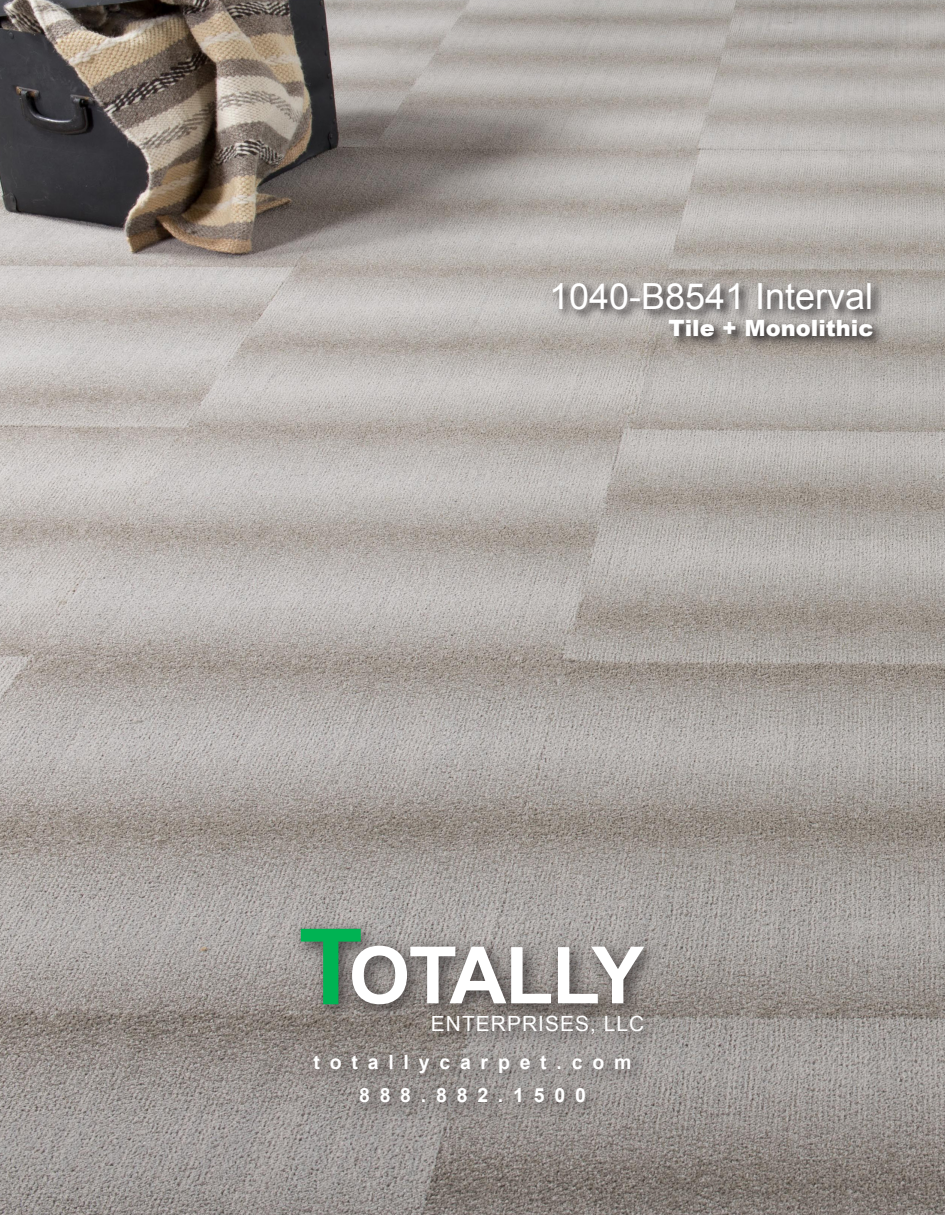
<style>
.page{position:relative;width:945px;height:1215px;background:#fff}
.page>*{position:absolute;margin:0;border:0;box-sizing:border-box;transform-origin:0 0}
.t1{font:36px "Arial";color:#fff}
.t2{font:900 22.5px "Arial";color:#fff}
.t3{font:20.85px "Arial";letter-spacing:.05em;color:#fff}
.t4{font:700 19.5px "Arial";letter-spacing:.5em;color:#fff}
</style>
<div class="page">
<img style="left:0;top:0;width:945px;height:1215px">
<div style="left:291px;top:918px;width:371px;height:203px;background:#231f20;opacity:.75"></div>
<svg style="left:301px;top:929px;width:343px;height:75px"></svg>
<svg style="left:550px;top:280px;width:335px;height:69px;background:#9a9591"></svg>
<p class="t1" style="left:549px;top:271px;width:326px">1040-B8541 Interval</p>
<p class="t2" style="left:669px;top:312px;width:206px">Tile + Monolithic</p>
<p class="t3" style="left:431px;top:1010px;width:215px">ENTERPRISES, LLC</p>
<p class="t4" style="left:314px;top:1048px;width:319px">totallycarpet.com</p>
<p class="t4" style="left:359px;top:1081px;width:228px">888.882.1500</p>
</div>
